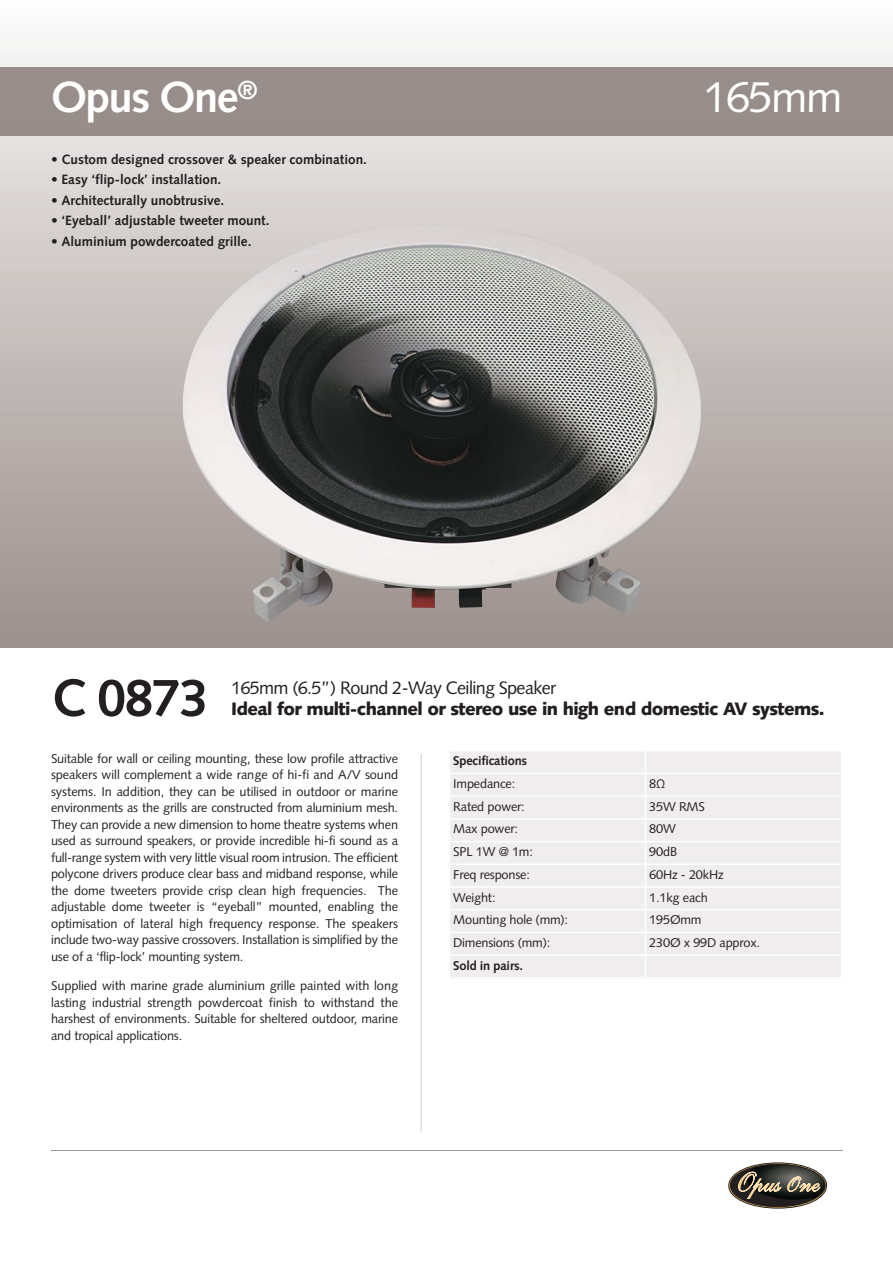
<style>
.page{position:relative;width:893px;height:1263px;background:#fff}
.page>*{position:absolute;margin:0;border:0;box-sizing:border-box;transform-origin:0 0}
.t1{font:700 52.5px "Syntax LT Std";color:#231f20}
.t2{font:700 43.5px "Syntax LT Std";letter-spacing:-.035em;color:#fff}
.t3{font:43.5px "Syntax LT Std";letter-spacing:-.035em;color:#fff}
.t4{font:900 18px "Syntax LT Std";letter-spacing:-.035em;color:#231f20}
.t5{font:18px "Syntax LT Std";letter-spacing:-.035em;color:#231f20}
.t6{font:700 13.5px "Syntax LT Std";color:#231f20}
.t7{font:12.75px/16.5px "Syntax LT Std";letter-spacing:-.015em;color:#231f20;text-align:justify}
.t8{font:700 12.75px "Syntax LT Std";letter-spacing:-.015em;color:#231f20}
</style>
<div class="page">
<svg style="left:0;top:47px;width:892px;height:601px;background:#c6bfbd"></svg>
<hr style="left:892px;top:67px;width:1px;height:68px;background:#998f8c">
<div style="left:0;top:67px;width:892px;height:68px;background:#978d8a"></div>
<img style="left:180px;top:223px;width:531px;height:400px">
<hr style="left:51px;top:1150px;width:791px;height:1px;background:#939598">
<svg style="left:728px;top:1163px;width:98px;height:45px"></svg>
<hr style="left:421px;top:754px;width:1px;height:378px;background:#d1d2d4">
<div style="left:448px;top:750px;width:197px;height:23px;background:#efeded"></div>
<div style="left:645px;top:750px;width:197px;height:23px;background:#efeded"></div>
<div style="left:448px;top:773px;width:197px;height:23px;background:#efeded"></div>
<div style="left:645px;top:773px;width:197px;height:23px;background:#efeded"></div>
<div style="left:448px;top:796px;width:197px;height:23px;background:#efeded"></div>
<div style="left:645px;top:796px;width:197px;height:23px;background:#efeded"></div>
<div style="left:448px;top:819px;width:197px;height:23px;background:#efeded"></div>
<div style="left:645px;top:819px;width:197px;height:23px;background:#efeded"></div>
<div style="left:448px;top:842px;width:197px;height:22px;background:#efeded"></div>
<div style="left:645px;top:842px;width:197px;height:22px;background:#efeded"></div>
<div style="left:448px;top:864px;width:197px;height:23px;background:#efeded"></div>
<div style="left:645px;top:864px;width:197px;height:23px;background:#efeded"></div>
<div style="left:448px;top:887px;width:197px;height:23px;background:#efeded"></div>
<div style="left:645px;top:887px;width:197px;height:23px;background:#efeded"></div>
<div style="left:448px;top:910px;width:197px;height:22px;background:#efeded"></div>
<div style="left:645px;top:910px;width:197px;height:22px;background:#efeded"></div>
<div style="left:448px;top:932px;width:197px;height:23px;background:#efeded"></div>
<div style="left:645px;top:932px;width:197px;height:23px;background:#efeded"></div>
<div style="left:448px;top:955px;width:197px;height:24px;background:#efeded"></div>
<div style="left:645px;top:955px;width:197px;height:24px;background:#efeded"></div>
<hr style="left:448px;top:750px;width:2px;height:229px;background:#fff">
<hr style="left:644px;top:750px;width:2px;height:229px;background:#fff">
<hr style="left:840px;top:750px;width:2px;height:229px;background:#fff">
<hr style="left:448px;top:750px;width:394px;height:1px;background:#fff">
<hr style="left:448px;top:773px;width:394px;height:1px;background:#fff">
<hr style="left:448px;top:795px;width:394px;height:2px;background:#fff">
<hr style="left:448px;top:818px;width:394px;height:2px;background:#fff">
<hr style="left:448px;top:841px;width:394px;height:1px;background:#fff">
<hr style="left:448px;top:864px;width:394px;height:1px;background:#fff">
<hr style="left:448px;top:886px;width:394px;height:2px;background:#fff">
<hr style="left:448px;top:909px;width:394px;height:1px;background:#fff">
<hr style="left:448px;top:932px;width:394px;height:1px;background:#fff">
<hr style="left:448px;top:954px;width:394px;height:2px;background:#fff">
<hr style="left:448px;top:977px;width:394px;height:2px;background:#fff">
<h2 class="t2" style="left:51px;top:79px;width:208px">Opus One<sup>®</sup></h2>
<h2 class="t3" style="left:703px;top:79px;width:141px">165mm</h2>
<p class="t6" style="left:51px;top:154px;width:317px">• Custom designed crossover &amp; speaker combination.</p>
<p class="t6" style="left:51px;top:174px;width:172px">• Easy ‘flip-lock’ installation.</p>
<p class="t6" style="left:51px;top:195px;width:175px">• Architecturally unobtrusive.</p>
<p class="t6" style="left:51px;top:215px;width:220px">• ‘Eyeball’ adjustable tweeter mount.</p>
<p class="t6" style="left:51px;top:236px;width:202px">• Aluminium powdercoated grille.</p>
<h1 class="t1" style="left:51px;top:676px;width:159px">C 0873</h1>
<h3 class="t5" style="left:231px;top:680px;width:326px">165mm (6.5”) Round 2-Way Ceiling Speaker</h3>
<h3 class="t4" style="left:231px;top:702px;width:595px">Ideal for multi-channel or stereo use in high end domestic AV systems.</h3>
<p class="t7" style="left:51px;top:751px;width:348px">Suitable for wall or ceiling mounting, these low profile attractive speakers will complement a wide range of hi-fi and A/V sound systems. In addition, they can be utilised in outdoor or marine environments as the grills are constructed from aluminium mesh.<br>They can provide a new dimension to home theatre systems when used as surround speakers, or provide incredible hi-fi sound as a full-range system with very little visual room intrusion. The efficient polycone drivers produce clear bass and midband response, while the dome tweeters provide crisp clean high frequencies. The adjustable dome tweeter is “eyeball” mounted, enabling the optimisation of lateral high frequency response. The speakers include two-way passive crossovers. Installation is simplified by the use of a ‘flip-lock’ mounting system.</p>
<p class="t7" style="left:51px;top:979px;width:348px">Supplied with marine grade aluminium grille painted with long lasting industrial strength powdercoat finish to withstand the harshest of environments. Suitable for sheltered outdoor, marine and tropical applications.</p>
<p class="t8" style="left:453px;top:756px;width:76px">Specifications</p>
<p class="t7" style="left:453px;top:776px;width:64px">Impedance:</p>
<p class="t7" style="left:649px;top:776px;width:18px">8Ω</p>
<p class="t7" style="left:453px;top:799px;width:73px">Rated power:</p>
<p class="t7" style="left:649px;top:799px;width:57px">35W RMS</p>
<p class="t7" style="left:453px;top:822px;width:66px">Max power:</p>
<p class="t7" style="left:649px;top:822px;width:28px">80W</p>
<p class="t7" style="left:453px;top:845px;width:81px">SPL 1W @ 1m:</p>
<p class="t7" style="left:649px;top:845px;width:29px">90dB</p>
<p class="t7" style="left:453px;top:867px;width:78px">Freq response:</p>
<p class="t7" style="left:649px;top:867px;width:76px">60Hz - 20kHz</p>
<p class="t7" style="left:453px;top:890px;width:44px">Weight:</p>
<p class="t7" style="left:649px;top:890px;width:60px">1.1kg each</p>
<p class="t7" style="left:453px;top:913px;width:116px">Mounting hole (mm):</p>
<p class="t7" style="left:649px;top:913px;width:54px">195Ømm</p>
<p class="t7" style="left:453px;top:935px;width:99px">Dimensions (mm):</p>
<p class="t7" style="left:649px;top:935px;width:112px">230Ø x 99D approx.</p>
<p class="t8" style="left:453px;top:960px;width:71px">Sold in pairs.</p>
</div>
